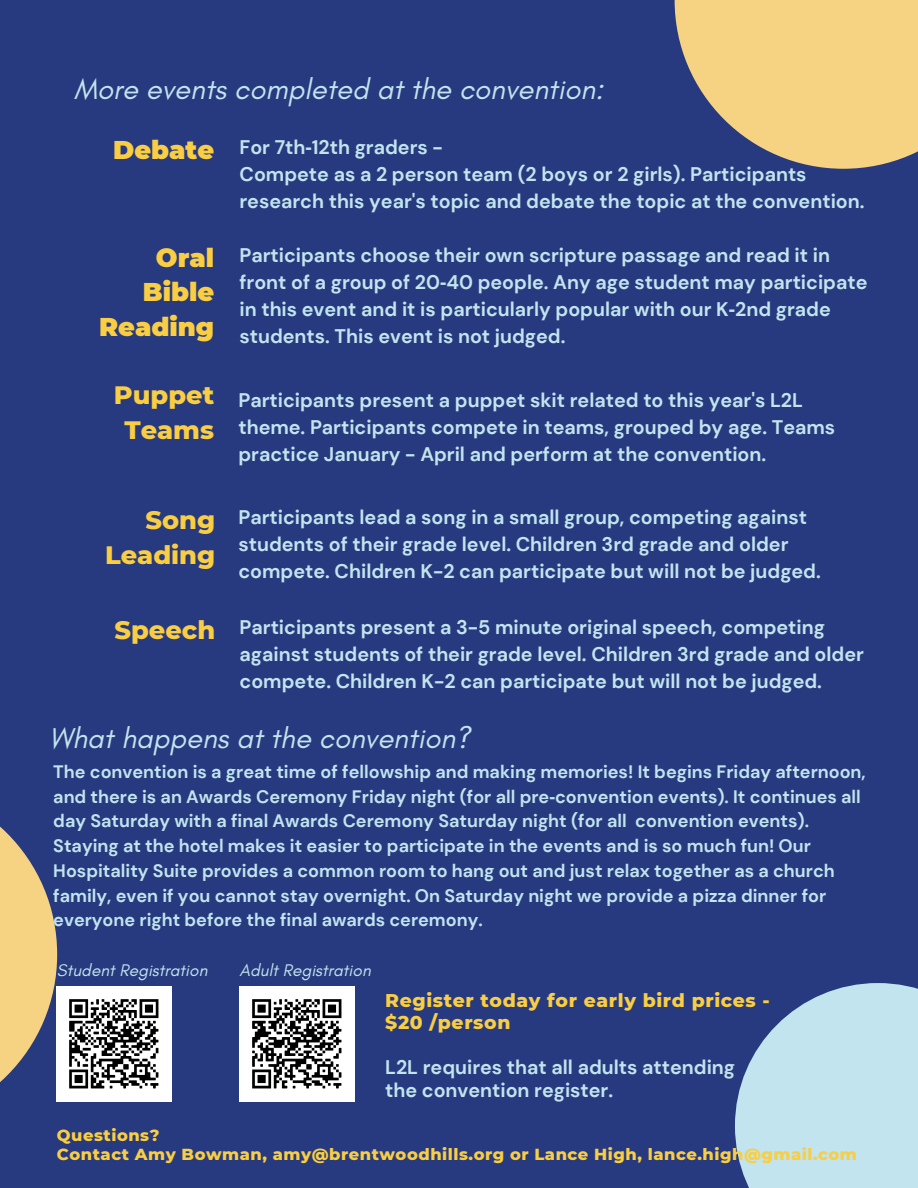
<style>
.page{position:relative;width:918px;height:1188px;background:#283a7f}
.page>*{position:absolute;margin:0;border:0;box-sizing:border-box;transform-origin:0 0}
.t1{font:italic 29.25px "Glacial Indifference";color:#c1e4ee}
.t2{font:800 25.65px/34.8px "Montserrat";color:#f9ce42;text-align:center}
.t3{font:900 25.65px/34.8px "Montserrat";color:#f9ce42;text-align:right}
.t4{font:700 19.65px/27px "DM Sans";color:#c1e4ee}
.t5{font:800 18.9px/22px "Montserrat";letter-spacing:.03em;color:#f9ce42}
.t6{font:700 18px/24.8px "DM Sans";color:#c1e4ee}
.t7{font:italic 17.25px "Glacial Indifference";color:#c1e4ee}
.t8{font:800 16.35px/19.2px "Montserrat";letter-spacing:.03em;color:#f9ce42}
.s1{font-family:"Montserrat";font-weight:900;font-size:25.65px;color:#f9ce42}
.s2{font-family:"Noto Sans"}
.s3{font-family:"Montserrat";font-weight:800;font-size:25.65px;color:#f9ce42}
</style>
<div class="page">
<svg style="left:0;top:826px;width:57px;height:276px"></svg>
<svg style="left:735px;top:983px;width:183px;height:205px;background:#accddf"></svg>
<svg style="left:675px;top:0;width:243px;height:169px"></svg>
<img style="left:57px;top:986px;width:115px;height:115px">
<img style="left:240px;top:986px;width:114px;height:115px">
<h1 class="t1" style="left:74px;top:72px;width:531px">More events completed at the convention:</h1>
<p class="t4" style="left:240px;top:133px;width:627px;text-indent:-126px"><span class="s1">Debate</span> For 7th<span class="s2">‐</span>12th graders -<br>Compete as a 2 person team (2 boys or 2 girls). Participants research this year's topic and debate the topic at the convention.</p>
<h2 class="t3" style="left:99px;top:240px;width:117px">Oral<br>Bible<br>Reading</h2>
<p class="t4" style="left:240px;top:241px;width:630px">Participants choose their own scripture passage and read it in front of a group of 20<span class="s2">‐</span>40 people. Any age student may participate in this event and it is particularly popular with our K<span class="s2">‐</span>2nd grade students. This event is not judged.</p>
<h2 class="t2" style="left:114px;top:378px;width:102px">Puppet<br>Teams</h2>
<p class="t4" style="left:238px;top:386px;width:598px">Participants present a puppet skit related to this year's L2L theme. Participants compete in teams, grouped by age. Teams practice January - April and perform at the convention.</p>
<h2 class="t2" style="left:105px;top:503px;width:112px;text-align:right">Song<br>Leading</h2>
<p class="t4" style="left:238px;top:504px;width:584px">Participants lead a song in a small group, competing against students of their grade level. Children 3rd grade and older compete. Children K-2 can participate but will not be judged.</p>
<p class="t4" style="left:240px;top:614px;width:626px;text-indent:-125px"><span class="s3">Speech</span> Participants present a 3-5 minute original speech, competing against students of their grade level. Children 3rd grade and older compete. Children K-2 can participate but will not be judged.</p>
<h1 class="t1" style="left:50px;top:720px;width:422px">What happens at the convention?</h1>
<p class="t6" style="left:53px;top:759px;width:814px">The convention is a great time of fellowship and making memories! It begins Friday afternoon, and there is an Awards Ceremony Friday night (for all pre<span class="s2">‐</span>convention events). It continues all day Saturday with a final Awards Ceremony Saturday night (for all convention events).<br>Staying at the hotel makes it easier to participate in the events and is so much fun! Our Hospitality Suite provides a common room to hang out and just relax together as a church family, even if you cannot stay overnight. On Saturday night we provide a pizza dinner for everyone right before the final awards ceremony.</p>
<p class="t7" style="left:57px;top:959px;width:152px">Student Registration</p>
<p class="t7" style="left:240px;top:959px;width:133px">Adult Registration</p>
<p class="t5" style="left:385px;top:989px;width:386px">Register today for early bird prices - $20 /person</p>
<p class="t4" style="left:385px;top:1056px;width:351px;line-height:22.5px">L2L requires that all adults attending the convention register.</p>
<p class="t8" style="left:57px;top:1125px;width:801px">Questions?<br>Contact Amy Bowman, amy@brentwoodhills.org or Lance High, lance.high@gmail.com</p>
</div>
